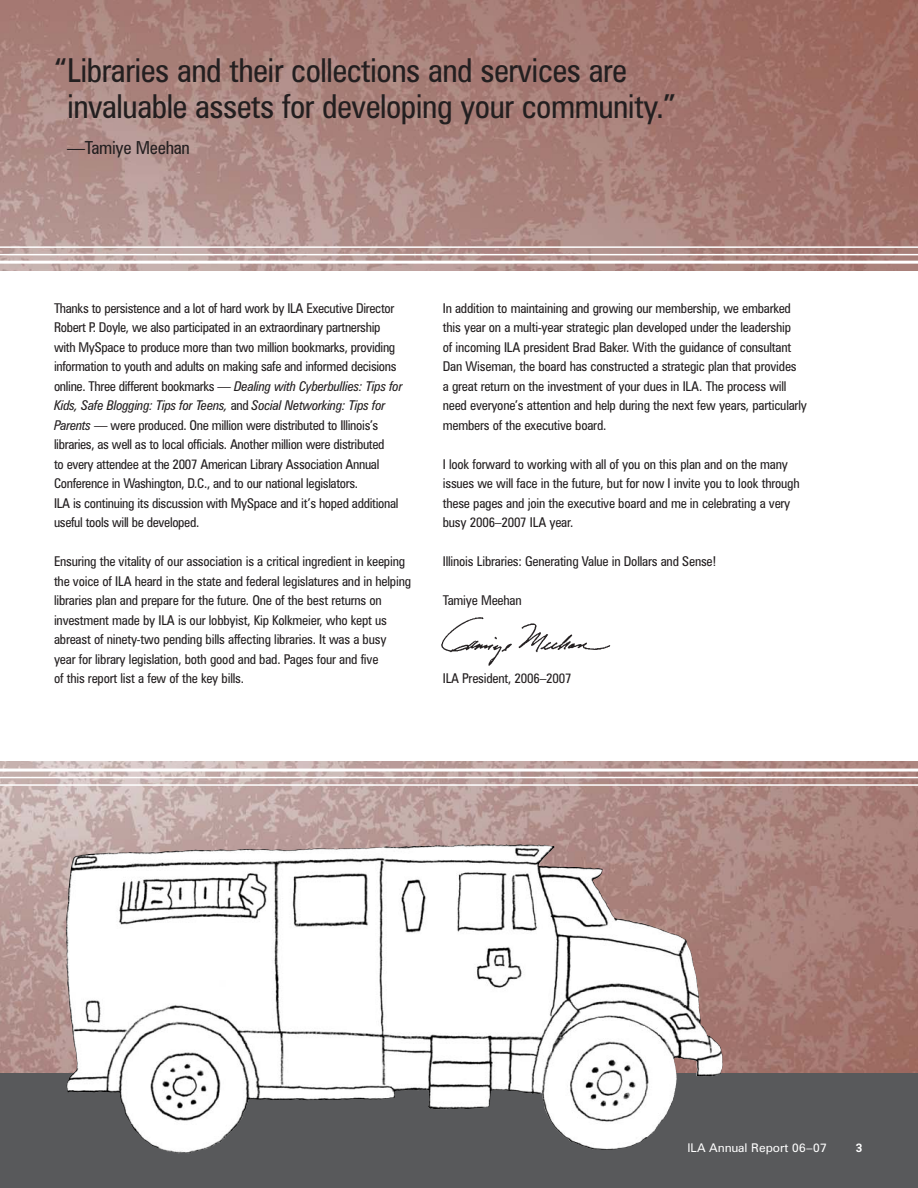
<style>
.page{position:relative;width:918px;height:1188px;background:#fff}
.page>*{position:absolute;margin:0;border:0;box-sizing:border-box;transform-origin:0 0}
.t1{font:condensed 33px/36px "Zurich BT";letter-spacing:-.015em;color:#231f20}
.t2{font:condensed 18px "Zurich BT";letter-spacing:-.015em;color:#231f20}
.t3{font:condensed 13.5px/19.5px "Zurich BT";letter-spacing:-.015em;color:#231f20}
.t4{font:12px "Zurich BT";color:#fff}
.t5{font:700 12px "Zurich BT";color:#fff}
.s1{font-style:italic}
</style>
<div class="page">
<img style="left:0;top:0;width:918px;height:1073px">
<div style="left:0;top:271px;width:918px;height:490px;background:#fff"></div>
<svg style="left:0;top:1073px;width:918px;height:115px;background:#707173"></svg>
<img style="left:441px;top:617px;width:170px;height:49px">
<hr style="left:0;top:261px;width:918px;height:3px;background:#fff">
<hr style="left:0;top:254px;width:918px;height:1px;background:#fff">
<hr style="left:0;top:246px;width:918px;height:2px;background:#fff">
<hr style="left:0;top:769px;width:918px;height:3px;background:#fff">
<hr style="left:0;top:777px;width:918px;height:1px;background:#fff">
<hr style="left:0;top:784px;width:918px;height:2px;background:#fff">
<img style="left:449px;top:869px;width:274px;height:282px">
<h1 class="t1" style="left:67px;top:56px;width:610px;text-indent:-12px">“Libraries and their collections and services are invaluable assets for developing your community.”</h1>
<h2 class="t2" style="left:67px;top:142px;width:124px">—Tamiye Meehan</h2>
<p class="t3" style="left:54px;top:300px;width:350px">Thanks to persistence and a lot of hard work by ILA Executive Director Robert P. Doyle, we also participated in an extraordinary partnership with MySpace to produce more than two million bookmarks, providing information to youth and adults on making safe and informed decisions online. Three different bookmarks — <span class="s1">Dealing with Cyberbullies: Tips for Kids, Safe Blogging: Tips for Teens,</span> and <span class="s1">Social Networking: Tips for Parents</span> — were produced. One million were distributed to Illinois’s libraries, as well as to local officials. Another million were distributed<br>to every attendee at the 2007 American Library Association Annual Conference in Washington, D.C., and to our national legislators.<br>ILA is continuing its discussion with MySpace and it’s hoped additional useful tools will be developed.</p>
<p class="t3" style="left:54px;top:554px;width:359px">Ensuring the vitality of our association is a critical ingredient in keeping the voice of ILA heard in the state and federal legislatures and in helping libraries plan and prepare for the future. One of the best returns on investment made by ILA is our lobbyist, Kip Kolkmeier, who kept us abreast of ninety-two pending bills affecting libraries. It was a busy year for library legislation, both good and bad. Pages four and five<br>of this report list a few of the key bills.</p>
<p class="t3" style="left:443px;top:300px;width:366px">In addition to maintaining and growing our membership, we embarked this year on a multi-year strategic plan developed under the leadership<br>of incoming ILA president Brad Baker. With the guidance of consultant Dan Wiseman, the board has constructed a strategic plan that provides<br>a great return on the investment of your dues in ILA. The process will need everyone’s attention and help during the next few years, particularly members of the executive board.</p>
<p class="t3" style="left:443px;top:456px;width:358px">I look forward to working with all of you on this plan and on the many issues we will face in the future, but for now I invite you to look through these pages and join the executive board and me in celebrating a very busy 2006–2007 ILA year.</p>
<p class="t3" style="left:443px;top:554px;width:275px">Illinois Libraries: Generating Value in Dollars and Sense!</p>
<p class="t3" style="left:443px;top:593px;width:80px">Tamiye Meehan</p>
<p class="t3" style="left:443px;top:671px;width:130px">ILA President, 2006–2007</p>
<p class="t4" style="left:687px;top:1143px;width:141px">ILA Annual Report 06–07</p>
<p class="t5" style="left:856px;top:1143px;width:8px">3</p>
</div>
